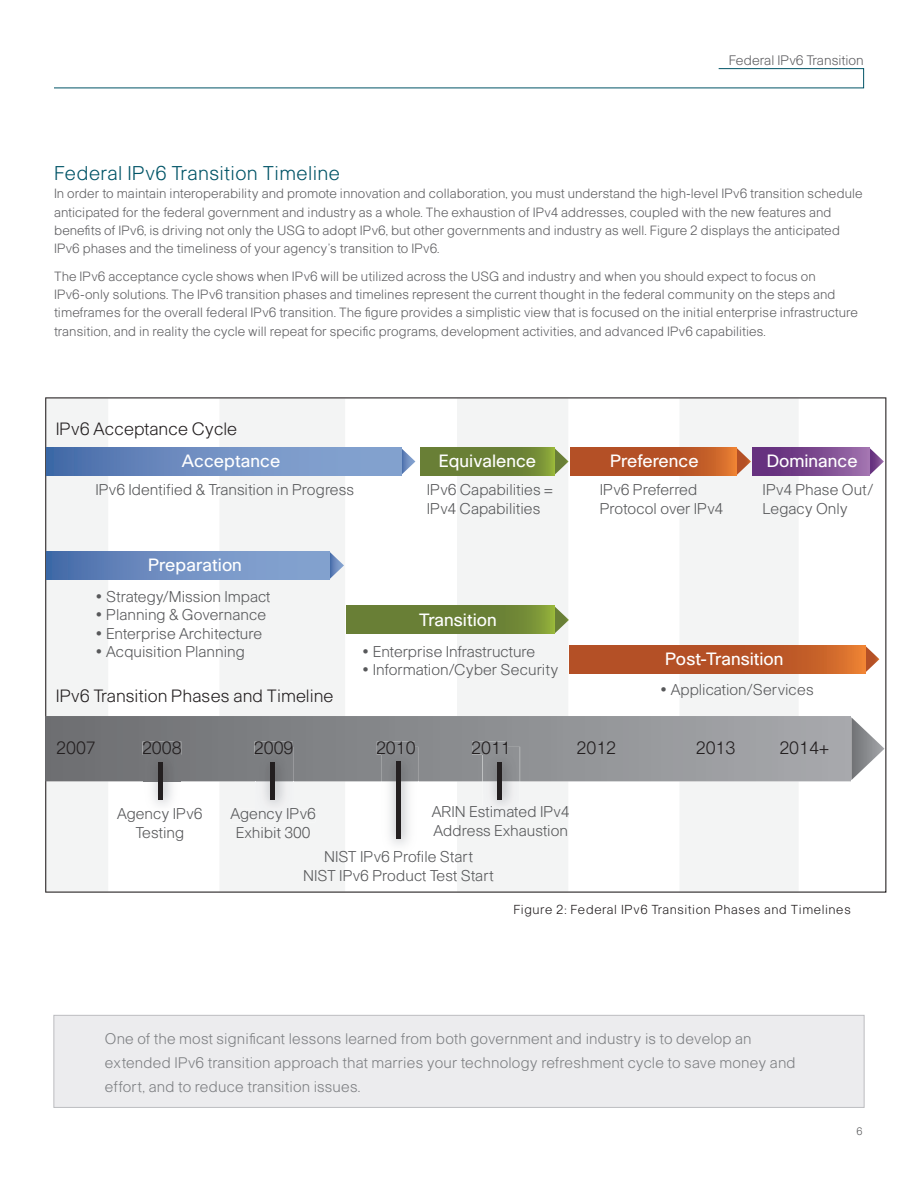
<style>
.page{position:relative;width:918px;height:1188px;background:#fff}
.page>*{position:absolute;margin:0;border:0;box-sizing:border-box;transform-origin:0 0}
.t1{font:300 19.5px "Cisco";letter-spacing:.02em;color:#005467}
.t2{font:300 17.4px "Cisco";color:#231f20}
.t3{font:17.4px "Cisco";color:#fff}
.t4{font:300 15.3px/18.3px "Cisco";color:#57585a}
.t5{font:300 15px/24px "Cisco";letter-spacing:.01em;color:#7d7f82}
.t6{font:300 13.5px "Cisco";color:#5f5f62}
.t7{font:300 13.2px/18.3px "Cisco";letter-spacing:.005em;color:#5f5f62}
.t8{font:300 12.75px "Cisco";letter-spacing:.045em;color:#231f20}
.t9{font:300 10.5px "Cisco";color:#57585a}
</style>
<div class="page">
<svg style="left:54px;top:68px;width:810px;height:21px"></svg>
<svg style="left:45px;top:397px;width:841px;height:496px;fill:#f3f4f4"></svg>
<img style="left:45px;top:716px;width:840px;height:65px">
<img style="left:143px;top:742px;width:38px;height:13px">
<img style="left:255px;top:742px;width:38px;height:13px">
<img style="left:377px;top:742px;width:38px;height:13px">
<img style="left:472px;top:742px;width:35px;height:13px">
<svg style="left:401px;top:448px;width:14px;height:27px"></svg>
<div style="left:47px;top:448px;width:354px;height:27px;background:linear-gradient(to right,#4e71ad,#8eabd6)"></div>
<svg style="left:330px;top:551px;width:14px;height:28px"></svg>
<div style="left:46px;top:551px;width:284px;height:28px;background:linear-gradient(to right,#4e71ad,#8eabd6)"></div>
<svg style="left:554px;top:448px;width:15px;height:27px"></svg>
<svg style="left:420px;top:448px;width:134px;height:27px;background:#6d8436"></svg>
<svg style="left:555px;top:606px;width:14px;height:28px"></svg>
<svg style="left:347px;top:606px;width:208px;height:28px;background:#6d8436"></svg>
<svg style="left:737px;top:448px;width:14px;height:27px"></svg>
<svg style="left:571px;top:448px;width:166px;height:27px;background:#bc5727"></svg>
<svg style="left:865px;top:645px;width:14px;height:28px"></svg>
<svg style="left:569px;top:645px;width:296px;height:28px;background:#bc5727"></svg>
<svg style="left:870px;top:448px;width:14px;height:27px"></svg>
<div style="left:752px;top:448px;width:118px;height:27px;background:linear-gradient(to right,#5b2575,#9c6daa)"></div>
<img style="left:144px;top:747px;width:37px;height:71px">
<div style="left:158px;top:762px;width:5px;height:37px;background:#231f20"></div>
<img style="left:256px;top:755px;width:37px;height:63px">
<img style="left:256px;top:747px;width:37px;height:8px">
<hr style="left:271px;top:762px;width:4px;height:37px;background:#231f20">
<img style="left:483px;top:747px;width:37px;height:71px">
<img style="left:483px;top:747px;width:24px;height:8px">
<img style="left:483px;top:806px;width:37px;height:11px">
<div style="left:497px;top:762px;width:5px;height:37px;background:#231f20"></div>
<img style="left:381px;top:747px;width:37px;height:110px">
<img style="left:381px;top:747px;width:34px;height:8px">
<hr style="left:396px;top:762px;width:4px;height:77px;background:#231f20">
<div style="left:53px;top:1015px;width:812px;height:93px;background:#ececee;border:1px solid #bcbdc0"></div>
<p class="t6" style="left:729px;top:52px;width:137px">Federal IPv6 Transition</p>
<h1 class="t1" style="left:54px;top:161px;width:287px">Federal IPv6 Transition Timeline</h1>
<p class="t7" style="left:54px;top:184px;width:810px">In order to maintain interoperability and promote innovation and collaboration, you must understand the high-level IPv6 transition schedule anticipated for the federal government and industry as a whole. The exhaustion of IPv4 addresses, coupled with the new features and benefits of IPv6, is driving not only the USG to adopt IPv6, but other governments and industry as well. Figure 2 displays the anticipated IPv6 phases and the timeliness of your agency’s transition to IPv6.</p>
<p class="t7" style="left:54px;top:266px;width:805px">The IPv6 acceptance cycle shows when IPv6 will be utilized across the USG and industry and when you should expect to focus on IPv6-only solutions. The IPv6 transition phases and timelines represent the current thought in the federal community on the steps and timeframes for the overall federal IPv6 transition. The figure provides a simplistic view that is focused on the initial enterprise infrastructure transition, and in reality the cycle will repeat for specific programs, development activities, and advanced IPv6 capabilities.</p>
<h2 class="t2" style="left:56px;top:418px;width:183px">IPv6 Acceptance Cycle</h2>
<h2 class="t3" style="left:182px;top:451px;width:100px">Acceptance</h2>
<p class="t4" style="left:95px;top:480px;width:260px">IPv6 Identified &amp; Transition in Progress</p>
<h2 class="t3" style="left:148px;top:555px;width:95px">Preparation</h2>
<h2 class="t3" style="left:439px;top:451px;width:99px">Equivalence</h2>
<h2 class="t3" style="left:610px;top:451px;width:90px">Preference</h2>
<h2 class="t3" style="left:767px;top:451px;width:93px">Dominance</h2>
<p class="t4" style="left:427px;top:480px;width:127px">IPv6 Capabilities =<br>IPv4 Capabilities</p>
<p class="t4" style="left:600px;top:480px;width:125px">IPv6 Preferred<br>Protocol over IPv4</p>
<p class="t4" style="left:763px;top:480px;width:112px">IPv4 Phase Out/<br>Legacy Only</p>
<p class="t4" style="left:95px;top:587px;width:177px">• Strategy/Mission Impact</p>
<p class="t4" style="left:95px;top:606px;width:172px">• Planning &amp; Governance</p>
<p class="t4" style="left:95px;top:624px;width:168px">• Enterprise Architecture</p>
<p class="t4" style="left:95px;top:642px;width:151px">• Acquisition Planning</p>
<p class="t4" style="left:362px;top:642px;width:175px">• Enterprise Infrastructure</p>
<p class="t4" style="left:362px;top:660px;width:198px">• Information/Cyber Security</p>
<h2 class="t3" style="left:419px;top:609px;width:79px">Transition</h2>
<h2 class="t2" style="left:56px;top:685px;width:279px">IPv6 Transition Phases and Timeline</h2>
<h2 class="t3" style="left:665px;top:649px;width:120px">Post-Transition</h2>
<p class="t4" style="left:660px;top:680px;width:155px">• Application/Services</p>
<h2 class="t2" style="left:254px;top:738px;width:41px">2009</h2>
<h2 class="t2" style="left:56px;top:738px;width:41px">2007</h2>
<h2 class="t2" style="left:471px;top:738px;width:41px">2011</h2>
<h2 class="t2" style="left:577px;top:738px;width:41px">2012</h2>
<h2 class="t2" style="left:696px;top:738px;width:41px">2013</h2>
<h2 class="t2" style="left:779px;top:738px;width:51px">2014+</h2>
<h2 class="t2" style="left:142px;top:738px;width:41px">2008</h2>
<h2 class="t2" style="left:376px;top:738px;width:41px">2010</h2>
<p class="t4" style="left:117px;top:805px;width:87px;text-align:center">Agency IPv6<br>Testing</p>
<p class="t4" style="left:432px;top:802px;width:139px">ARIN Estimated IPv4<br>Address Exhaustion</p>
<p class="t4" style="left:303px;top:847px;width:192px;text-align:center">NIST IPv6 Profile Start<br>NIST IPv6 Product Test Start</p>
<p class="t4" style="left:231px;top:805px;width:87px;text-align:center">Agency IPv6<br>Exhibit 300</p>
<p class="t8" style="left:514px;top:902px;width:339px">Figure 2: Federal IPv6 Transition Phases and Timelines</p>
<p class="t5" style="left:105px;top:1026px;width:692px">One of the most significant lessons learned from both government and industry is to develop an extended IPv6 transition approach that marries your technology refreshment cycle to save money and effort, and to reduce transition issues.</p>
<p class="t9" style="left:857px;top:1125px;width:7px">6</p>
</div>
